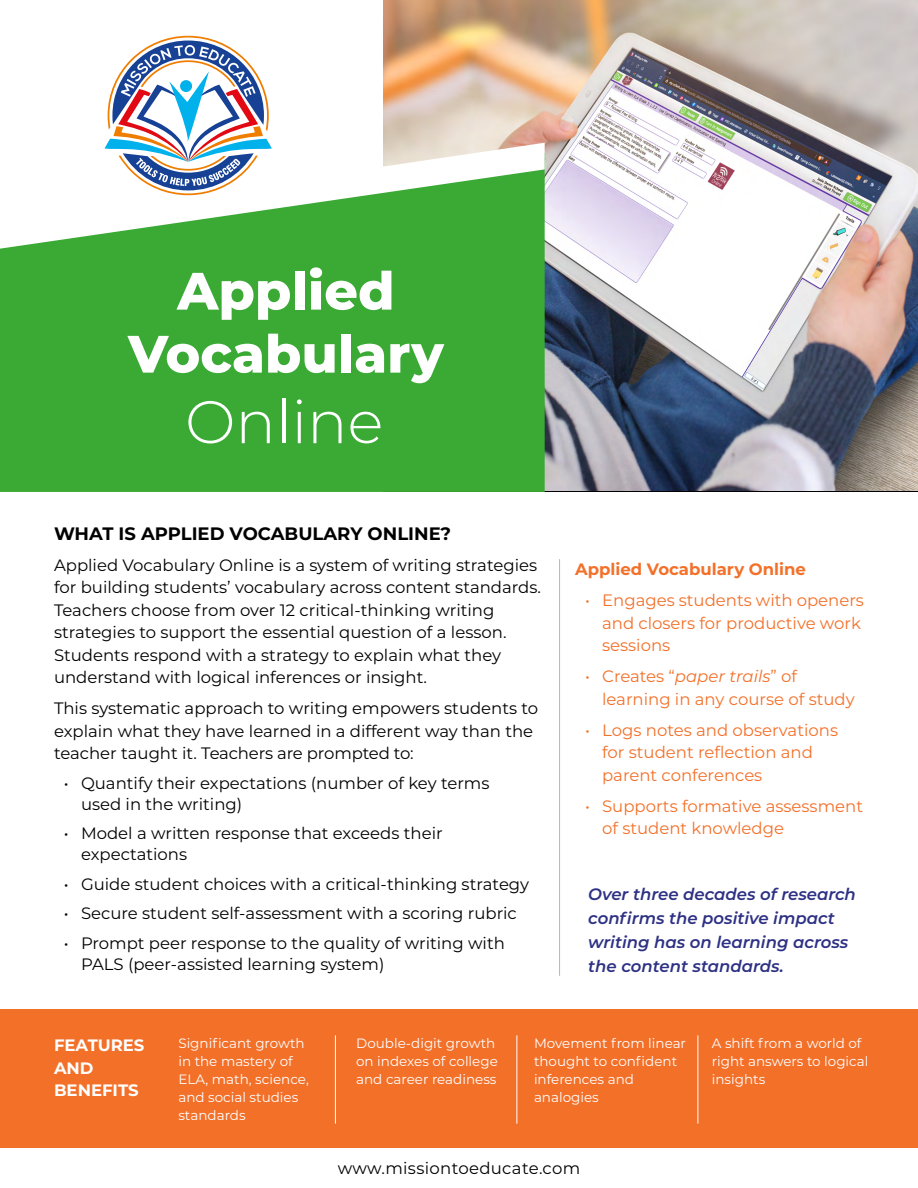
<style>
.page{position:relative;width:918px;height:1188px;background:#fff}
.page>*{position:absolute;margin:0;border:0;box-sizing:border-box;transform-origin:0 0}
.t1{font:300 60px "Montserrat";color:#fff}
.t2{font:800 52.5px/63px "Montserrat";color:#fff;text-align:center}
.t3{font:700 18px "Montserrat";color:#000}
.t4{font:16.5px/22.5px "Montserrat";color:#000}
.t5{font:16.5px/22.5px "Montserrat";color:#f37029}
.t6{font:italic 600 16.5px/24px "Montserrat";color:#2e3184}
.t7{font:16.5px "Montserrat";letter-spacing:.02em;color:#000}
.t8{font:700 16.5px "Montserrat";color:#f37029}
.t9{font:700 16.5px/22.5px "Montserrat";color:#fff}
.t10{font:13.5px/18px "Montserrat";color:#fff}
.s1{font-style:italic}
</style>
<div class="page">
<div style="left:0;top:1010px;width:918px;height:138px;background:#f37029"></div>
<img style="left:384px;top:0;width:534px;height:491px">
<div style="left:0;top:249px;width:545px;height:243px;background:#3aaa35"></div>
<svg style="left:0;top:143px;width:545px;height:106px;fill:#3aaa35"></svg>
<div style="left:83px;top:11px;width:211px;height:209px;background:#fff"></div>
<svg style="left:105px;top:36px;width:167px;height:159px"></svg>
<hr style="left:559px;top:559px;width:1px;height:417px;background:#000">
<hr style="left:335px;top:1035px;width:1px;height:89px;background:#fff">
<hr style="left:517px;top:1035px;width:1px;height:89px;background:#fff">
<hr style="left:698px;top:1035px;width:1px;height:89px;background:#fff">
<h2 class="t2" style="left:128px;top:257px;width:317px">Applied<br>Vocabulary</h2>
<h1 class="t1" style="left:185px;top:381px;width:200px">Online</h1>
<p class="t3" style="left:54px;top:520px;width:399px">WHAT IS APPLIED VOCABULARY ONLINE?</p>
<p class="t4" style="left:54px;top:553px;width:489px">Applied Vocabulary Online is a system of writing strategies for building students’ vocabulary across content standards.<br>Teachers choose from over 12 critical-thinking writing strategies to support the essential question of a lesson.<br>Students respond with a strategy to explain what they understand with logical inferences or insight.</p>
<p class="t4" style="left:54px;top:697px;width:486px">This systematic approach to writing empowers students to explain what they have learned in a different way than the teacher taught it. Teachers are prompted to:</p>
<p class="t4" style="left:81px;top:772px;width:410px;line-height:21px;text-indent:-17px">• Quantify their expectations (number of key terms used in the writing)</p>
<p class="t4" style="left:81px;top:822px;width:363px;line-height:21px;text-indent:-17px">• Model a written response that exceeds their expectations</p>
<p class="t4" style="left:64px;top:872px;width:467px">• Guide student choices with a critical-thinking strategy</p>
<p class="t4" style="left:64px;top:902px;width:454px">• Secure student self-assessment with a scoring rubric</p>
<p class="t4" style="left:81px;top:932px;width:425px;line-height:21px;text-indent:-17px">• Prompt peer response to the quality of writing with<br>PALS (peer-assisted learning system)</p>
<p class="t8" style="left:575px;top:557px;width:232px">Applied Vocabulary Online</p>
<p class="t5" style="left:602px;top:588px;width:263px;text-indent:-17px">• Engages students with openers and closers for productive work sessions</p>
<p class="t5" style="left:602px;top:664px;width:254px;text-indent:-17px">• Creates “<span class="s1">paper trails</span>” of learning in any course of study</p>
<p class="t5" style="left:602px;top:718px;width:237px;text-indent:-17px">• Logs notes and observations for student reflection and parent conferences</p>
<p class="t5" style="left:602px;top:794px;width:262px;text-indent:-17px">• Supports formative assessment of student knowledge</p>
<p class="t6" style="left:588px;top:882px;width:269px">Over three decades of research confirms the positive impact writing has on learning across the content standards.</p>
<p class="t9" style="left:54px;top:1033px;width:92px">FEATURES<br>AND<br>BENEFITS</p>
<p class="t10" style="left:178px;top:1034px;width:132px">Significant growth in the mastery of<br>ELA, math, science, and social studies standards</p>
<p class="t10" style="left:356px;top:1034px;width:143px">Double-digit growth on indexes of college and career readiness</p>
<p class="t10" style="left:534px;top:1034px;width:154px">Movement from linear thought to confident inferences and analogies</p>
<p class="t10" style="left:712px;top:1034px;width:158px">A shift from a world of right answers to logical insights</p>
<p class="t7" style="left:338px;top:1157px;width:244px">www.missiontoeducate.com</p>
</div>
